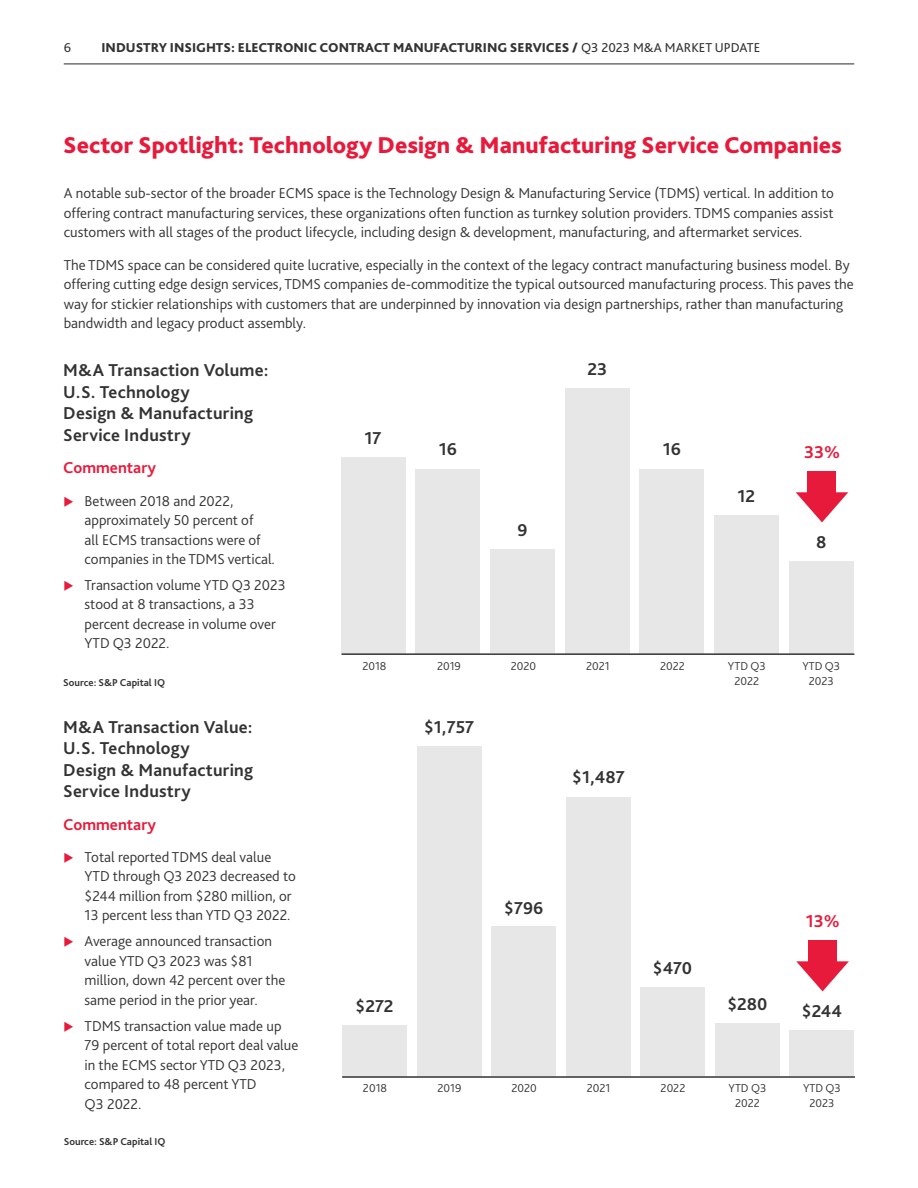
<style>
.page{position:relative;width:918px;height:1188px;background:#fff}
.page>*{position:absolute;margin:0;border:0;box-sizing:border-box;transform-origin:0 0}
.t1{font:800 24px "Bliss Pro";color:#e81a3b}
.t2{font:700 18px/21.6px "Bliss Pro";letter-spacing:.01em;color:#333}
.t3{font:700 18px "Bliss Pro";color:#e81a3b}
.t4{font:700 16.5px "Bliss Pro";color:#e81a3b}
.t5{font:300 15px/19.5px "Bliss Pro";color:#333}
.t6{font:800 13.5px "Bliss Pro";color:#333}
.t7{font:13.5px "Bliss Pro";color:#333}
.t8{font:300 12px/15px "Bliss Pro";color:#333;text-align:center}
.t9{font:700 10.5px "Bliss Pro";color:#333}
.s1{font-weight:400}
</style>
<div class="page">
<div style="left:341px;top:457px;width:64px;height:196px;background:#e7e7e7"></div>
<div style="left:415px;top:469px;width:65px;height:184px;background:#e7e7e7"></div>
<div style="left:490px;top:550px;width:65px;height:103px;background:#e7e7e7"></div>
<div style="left:565px;top:388px;width:64px;height:265px;background:#e7e7e7"></div>
<div style="left:640px;top:469px;width:64px;height:184px;background:#e7e7e7"></div>
<div style="left:714px;top:515px;width:65px;height:138px;background:#e7e7e7"></div>
<div style="left:789px;top:561px;width:65px;height:92px;background:#e7e7e7"></div>
<hr style="left:342px;top:653px;width:512px;height:2px;background:#333">
<div style="left:808px;top:472px;width:28px;height:21px;background:#e81a3b"></div>
<svg style="left:796px;top:492px;width:52px;height:30px"></svg>
<div style="left:342px;top:1025px;width:65px;height:51px;background:#e7e7e7"></div>
<div style="left:417px;top:746px;width:64px;height:330px;background:#e7e7e7"></div>
<div style="left:491px;top:926px;width:65px;height:150px;background:#e7e7e7"></div>
<div style="left:566px;top:797px;width:64px;height:279px;background:#e7e7e7"></div>
<div style="left:640px;top:988px;width:65px;height:88px;background:#e7e7e7"></div>
<div style="left:715px;top:1023px;width:65px;height:53px;background:#e7e7e7"></div>
<div style="left:790px;top:1030px;width:64px;height:46px;background:#e7e7e7"></div>
<hr style="left:342px;top:1076px;width:513px;height:2px;background:#333">
<div style="left:808px;top:941px;width:29px;height:21px;background:#e81a3b"></div>
<svg style="left:796px;top:961px;width:53px;height:30px"></svg>
<hr style="left:64px;top:63px;width:790px;height:1px;background:#333">
<p class="t7" style="left:64px;top:39px;width:9px">6</p>
<p class="t6" style="left:102px;top:39px;width:660px">INDUSTRY INSIGHTS: ELECTRONIC CONTRACT MANUFACTURING SERVICES / <span class="s1">Q3 2023 M&amp;A MARKET UPDATE</span></p>
<h1 class="t1" style="left:63px;top:130px;width:780px">Sector Spotlight: Technology Design &amp; Manufacturing Service Companies</h1>
<p class="t5" style="left:64px;top:183px;width:772px;text-align:justify">A notable sub-sector of the broader ECMS space is the Technology Design &amp; Manufacturing Service (TDMS) vertical. In addition to offering contract manufacturing services, these organizations often function as turnkey solution providers. TDMS companies assist customers with all stages of the product lifecycle, including design &amp; development, manufacturing, and aftermarket services.</p>
<p class="t5" style="left:64px;top:255px;width:792px">The TDMS space can be considered quite lucrative, especially in the context of the legacy contract manufacturing business model. By offering cutting edge design services, TDMS companies de-commoditize the typical outsourced manufacturing process. This paves the way for stickier relationships with customers that are underpinned by innovation via design partnerships, rather than manufacturing bandwidth and legacy product assembly.</p>
<p class="t2" style="left:63px;top:359px;width:207px">M&amp;A Transaction Volume:<br>U.S. Technology<br>Design &amp; Manufacturing<br>Service Industry</p>
<p class="t4" style="left:63px;top:458px;width:94px">Commentary</p>
<p class="t5" style="left:85px;top:490px;width:192px">Between 2018 and 2022, approximately 50 percent of<br>all ECMS transactions were of companies in the TDMS vertical.</p>
<p class="t5" style="left:85px;top:575px;width:203px">Transaction volume YTD Q3 2023 stood at 8 transactions, a 33 percent decrease in volume over<br>YTD Q3 2022.</p>
<p class="t9" style="left:63px;top:676px;width:103px">Source: S&amp;P Capital IQ</p>
<p class="t2" style="left:63px;top:715px;width:191px">M&amp;A Transaction Value:<br>U.S. Technology<br>Design &amp; Manufacturing<br>Service Industry</p>
<p class="t4" style="left:63px;top:814px;width:94px">Commentary</p>
<p class="t5" style="left:85px;top:847px;width:213px">Total reported TDMS deal value<br>YTD through Q3 2023 decreased to $244 million from $280 million, or<br>13 percent less than YTD Q3 2022.</p>
<p class="t5" style="left:85px;top:931px;width:202px">Average announced transaction value YTD Q3 2023 was $81 million, down 42 percent over the same period in the prior year.</p>
<p class="t5" style="left:85px;top:1015px;width:215px">TDMS transaction value made up<br>79 percent of total report deal value in the ECMS sector YTD Q3 2023, compared to 48 percent YTD<br>Q3 2022.</p>
<p class="t9" style="left:64px;top:1135px;width:103px">Source: S&amp;P Capital IQ</p>
<p class="t2" style="left:364px;top:427px;width:18px">17</p>
<p class="t2" style="left:439px;top:438px;width:20px">16</p>
<p class="t2" style="left:518px;top:519px;width:12px">9</p>
<p class="t2" style="left:587px;top:358px;width:21px">23</p>
<p class="t2" style="left:663px;top:438px;width:20px">16</p>
<p class="t2" style="left:738px;top:484px;width:19px">12</p>
<p class="t3" style="left:804px;top:441px;width:38px">33%</p>
<p class="t2" style="left:816px;top:530px;width:12px">8</p>
<p class="t8" style="left:362px;top:658px;width:26px">2018</p>
<p class="t8" style="left:437px;top:658px;width:25px">2019</p>
<p class="t8" style="left:511px;top:658px;width:27px">2020</p>
<p class="t8" style="left:586px;top:658px;width:25px">2021</p>
<p class="t8" style="left:660px;top:658px;width:26px">2022</p>
<p class="t8" style="left:728px;top:658px;width:39px">YTD Q3<br>2022</p>
<p class="t8" style="left:802px;top:658px;width:39px">YTD Q3<br>2023</p>
<p class="t2" style="left:424px;top:715px;width:52px">$1,757</p>
<p class="t2" style="left:572px;top:766px;width:54px">$1,487</p>
<p class="t2" style="left:356px;top:994px;width:40px">$272</p>
<p class="t2" style="left:504px;top:896px;width:41px">$796</p>
<p class="t2" style="left:653px;top:957px;width:41px">$470</p>
<p class="t3" style="left:806px;top:910px;width:36px">13%</p>
<p class="t2" style="left:727px;top:993px;width:42px">$280</p>
<p class="t2" style="left:802px;top:999px;width:42px">$244</p>
<p class="t8" style="left:363px;top:1081px;width:26px">2018</p>
<p class="t8" style="left:438px;top:1081px;width:25px">2019</p>
<p class="t8" style="left:511px;top:1081px;width:27px">2020</p>
<p class="t8" style="left:587px;top:1081px;width:25px">2021</p>
<p class="t8" style="left:661px;top:1081px;width:26px">2022</p>
<p class="t8" style="left:729px;top:1081px;width:39px">YTD Q3<br>2022</p>
<p class="t8" style="left:803px;top:1081px;width:39px">YTD Q3<br>2023</p>
</div>
